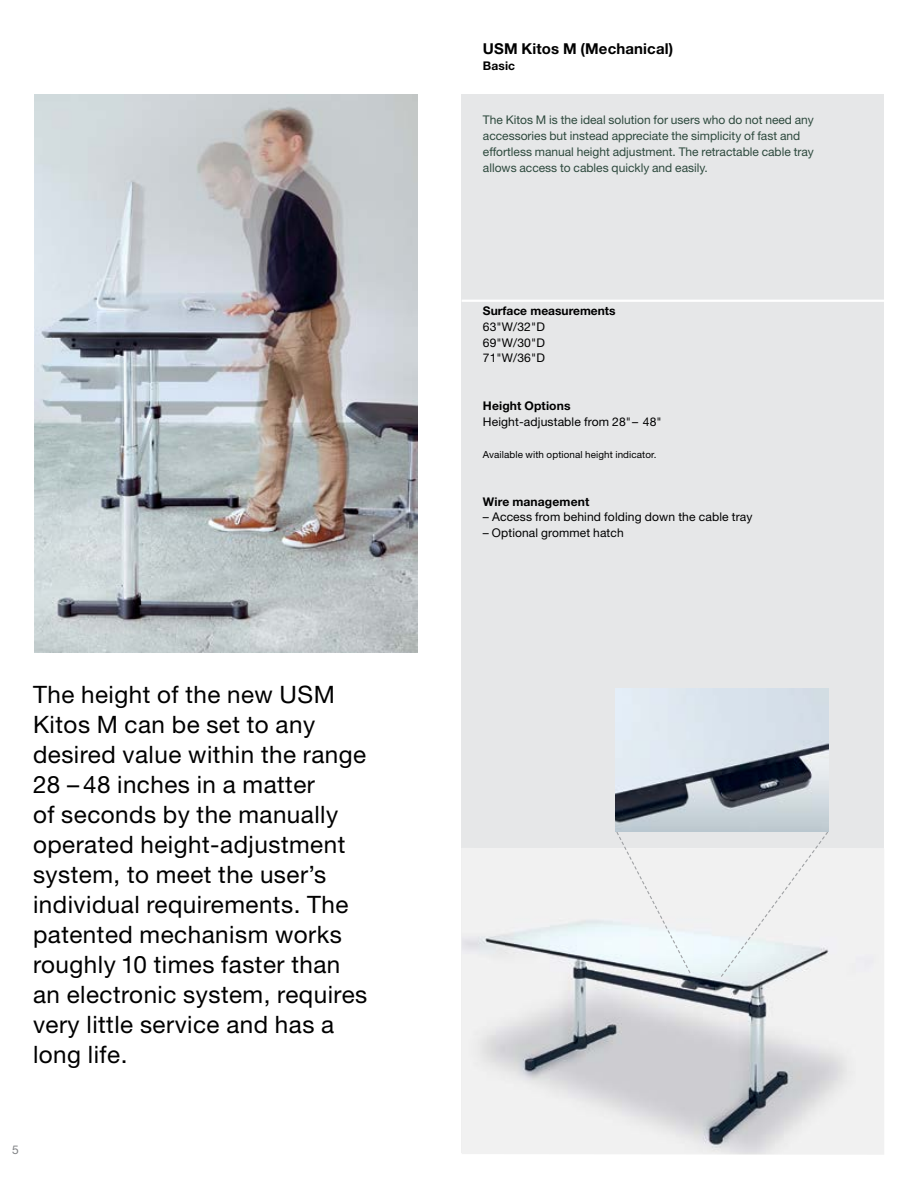
<style>
.page{position:relative;width:918px;height:1188px;background:#fff}
.page>*{position:absolute;margin:0;border:0;box-sizing:border-box;transform-origin:0 0}
.t1{font:24px/30px "Helvetica Neue";letter-spacing:.02em;color:#000}
.t2{font:700 15px "Helvetica Neue";letter-spacing:.01em;color:#000}
.t3{font:12px/15.9px "Helvetica Neue";color:#2d493d}
.t4{font:12px/15.9px "Helvetica Neue";letter-spacing:.01em;color:#000;text-align:justify}
.t5{font:700 12px "Helvetica Neue";letter-spacing:.01em;color:#000}
.t6{font:12px "Helvetica Neue";color:#808285}
.t7{font:9.75px "Helvetica Neue";letter-spacing:.01em;color:#000}
</style>
<div class="page">
<div style="left:462px;top:95px;width:422px;height:1058px;background:#e6e7e8"></div>
<hr style="left:462px;top:300px;width:442px;height:2px;background:#fff">
<img style="left:462px;top:848px;width:422px;height:307px">
<svg style="left:615px;top:830px;width:77px;height:144px"></svg>
<svg style="left:720px;top:830px;width:109px;height:148px"></svg>
<img style="left:616px;top:688px;width:212px;height:144px">
<img style="left:34px;top:95px;width:383px;height:558px">
<p class="t1" style="left:33px;top:680px;width:336px">The height of the new USM<br>Kitos M can be set to any desired value within the range<br>28 – 48 inches in a matter<br>of seconds by the manually operated height-adjustment system, to meet the user’s individual requirements. The patented mechanism works roughly 10 times faster than an electronic system, requires very little service and has a long life.</p>
<p class="t6" style="left:12px;top:1143px;width:8px">5</p>
<p class="t2" style="left:483px;top:40px;width:192px">USM Kitos M (Mechanical)</p>
<p class="t5" style="left:483px;top:59px;width:34px">Basic</p>
<p class="t3" style="left:483px;top:111px;width:333px">The Kitos M is the ideal solution for users who do not need any accessories but instead appreciate the simplicity of fast and effortless manual height adjustment. The retractable cable tray allows access to cables quickly and easily.</p>
<p class="t5" style="left:483px;top:303px;width:134px">Surface measurements</p>
<p class="t4" style="left:483px;top:318px;width:64px">63"W/32"D 69"W/30"D 71"W/36"D</p>
<p class="t5" style="left:483px;top:398px;width:89px">Height Options</p>
<p class="t4" style="left:483px;top:414px;width:180px">Height-adjustable from 28"– 48"</p>
<p class="t7" style="left:483px;top:449px;width:175px">Available with optional height indicator.</p>
<p class="t5" style="left:483px;top:494px;width:108px">Wire management</p>
<p class="t4" style="left:483px;top:509px;width:271px">– Access from behind folding down the cable tray</p>
<p class="t4" style="left:483px;top:525px;width:142px">– Optional grommet hatch</p>
</div>
